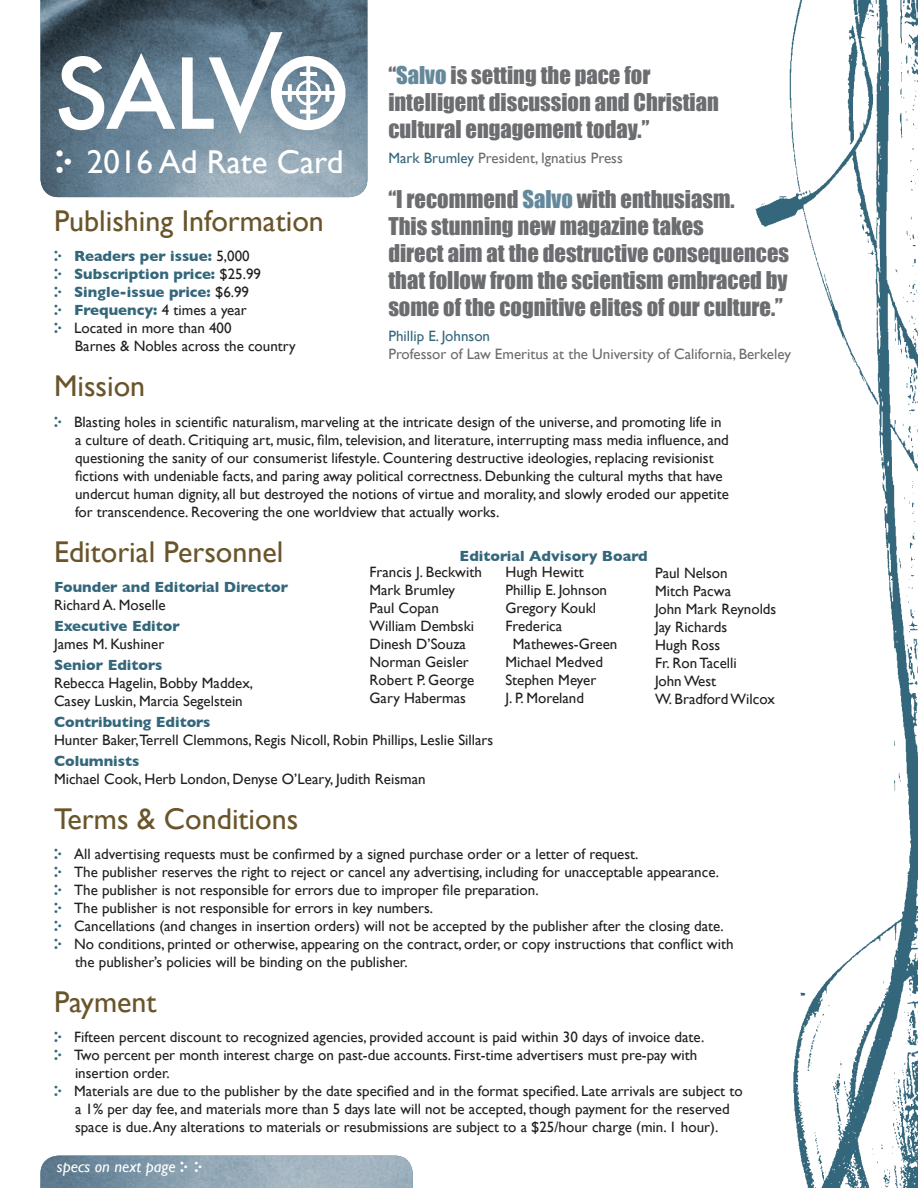
<style>
.page{position:relative;width:918px;height:1188px;background:#fff}
.page>*{position:absolute;margin:0;border:0;box-sizing:border-box;transform-origin:0 0}
.t1{font:33px "Gill Sans";color:#fff}
.t2{font:30px "Gill Sans";color:#6a552b}
.t3{font:22.5px/27px "Impact";color:#6c6d70}
.t4{font:italic 16.5px "Gill Sans";color:#fff}
.t5{font:15px/18px "Gill Sans";color:#231f20}
.t6{font:700 15px/18px "Gill Sans";color:#34677b}
.t7{font:15px "Gill Sans";color:#6c6d70}
.t8{font:15px "Gill Sans";color:#34677b}
.s1{color:#65899b}
.s2{color:#34677b}
.s3{font-family:"Click Bits Icons 3"}
.s4{font-family:"Click Bits Icons 3";font-weight:400}
.s5{font-weight:400;color:#231f20}
.s6{font-family:"Click Bits Icons 3";color:#34677b}
.s7{font-family:"Click Bits Icons 3";font-style:normal;font-size:15px}
</style>
<div class="page">
<img style="left:40px;top:0;width:327px;height:197px">
<svg style="left:59px;top:53px;width:116px;height:77px"></svg>
<svg style="left:182px;top:32px;width:164px;height:102px"></svg>
<img style="left:755px;top:0;width:163px;height:1188px">
<img style="left:40px;top:1156px;width:373px;height:32px">
<h3 class="t3" style="left:388px;top:61px;width:332px">“<span class="s1">Salvo</span> is setting the pace for intelligent discussion and Christian cultural engagement today.”</h3>
<p class="t7" style="left:388px;top:149px;width:236px"><span class="s2">Mark Brumley</span> President, Ignatius Press</p>
<h3 class="t3" style="left:388px;top:185px;width:402px">“I recommend <span class="s1">Salvo</span> with enthusiasm.<br>This stunning new magazine takes<br>direct aim at the destructive consequences that follow from the scientism embraced by some of the cognitive elites of our culture.”</h3>
<p class="t8" style="left:388px;top:327px;width:103px">Phillip E. Johnson</p>
<p class="t7" style="left:388px;top:345px;width:404px">Professor of Law Emeritus at the University of California, Berkeley</p>
<h1 class="t1" style="left:56px;top:143px;width:290px"><span class="s3">N</span> 2016 Ad Rate Card</h1>
<h2 class="t2" style="left:54px;top:204px;width:271px">Publishing Information</h2>
<p class="t6" style="left:54px;top:247px;width:209px"><span class="s4">N</span> Readers per issue: <span class="s5">5,000<br></span><span class="s4">N</span> Subscription price: <span class="s5">$25.99<br></span><span class="s4">N</span> Single-issue price: <span class="s5">$6.99<br></span><span class="s4">N</span> Frequency: <span class="s5">4 times a year<br></span><span class="s4">N</span> <span class="s5">Located in more than 400</span></p>
<p class="t5" style="left:75px;top:337px;width:222px">Barnes &amp; Nobles across the country</p>
<h2 class="t2" style="left:54px;top:369px;width:93px">Mission</h2>
<p class="t5" style="left:75px;top:412px;width:656px;text-indent:-21px"><span class="s6">N</span> Blasting holes in scientific naturalism, marveling at the intricate design of the universe, and promoting life in a culture of death. Critiquing art, music, film, television, and literature, interrupting mass media influence, and questioning the sanity of our consumerist lifestyle. Countering destructive ideologies, replacing revisionist fictions with undeniable facts, and paring away political correctness. Debunking the cultural myths that have undercut human dignity, all but destroyed the notions of virtue and morality, and slowly eroded our appetite for transcendence. Recovering the one worldview that actually works.</p>
<h2 class="t2" style="left:54px;top:534px;width:231px">Editorial Personnel</h2>
<p class="t6" style="left:54px;top:578px;width:236px">Founder and Editorial Director</p>
<p class="t5" style="left:54px;top:596px;width:113px">Richard A. Moselle</p>
<p class="t6" style="left:54px;top:617px;width:127px">Executive Editor</p>
<p class="t5" style="left:54px;top:635px;width:112px">James M. Kushiner</p>
<p class="t6" style="left:54px;top:656px;width:110px">Senior Editors</p>
<p class="t5" style="left:54px;top:674px;width:201px">Rebecca Hagelin, Bobby Maddex,<br>Casey Luskin, Marcia Segelstein</p>
<p class="t6" style="left:54px;top:713px;width:158px">Contributing Editors</p>
<p class="t5" style="left:54px;top:731px;width:441px">Hunter Baker,Terrell Clemmons, Regis Nicoll, Robin Phillips, Leslie Sillars</p>
<p class="t6" style="left:54px;top:752px;width:87px">Columnists</p>
<p class="t5" style="left:54px;top:770px;width:373px">Michael Cook, Herb London, Denyse O’Leary, Judith Reisman</p>
<h2 class="t2" style="left:54px;top:801px;width:246px">Terms &amp; Conditions</h2>
<p class="t5" style="left:54px;top:845px;width:586px"><span class="s6">N</span> All advertising requests must be confirmed by a signed purchase order or a letter of request.</p>
<p class="t5" style="left:54px;top:863px;width:667px"><span class="s6">N</span> The publisher reserves the right to reject or cancel any advertising, including for unacceptable appearance.</p>
<p class="t5" style="left:54px;top:881px;width:486px"><span class="s6">N</span> The publisher is not responsible for errors due to improper file preparation.</p>
<p class="t5" style="left:54px;top:899px;width:381px"><span class="s6">N</span> The publisher is not responsible for errors in key numbers.</p>
<p class="t5" style="left:54px;top:917px;width:671px"><span class="s6">N</span> Cancellations (and changes in insertion orders) will not be accepted by the publisher after the closing date.</p>
<p class="t5" style="left:54px;top:935px;width:681px"><span class="s6">N</span> No conditions, printed or otherwise, appearing on the contract, order, or copy instructions that conflict with</p>
<p class="t5" style="left:75px;top:953px;width:334px">the publisher’s policies will be binding on the publisher.</p>
<h2 class="t2" style="left:54px;top:984px;width:104px">Payment</h2>
<p class="t5" style="left:54px;top:1028px;width:652px"><span class="s6">N</span> Fifteen percent discount to recognized agencies, provided account is paid within 30 days of invoice date.</p>
<p class="t5" style="left:54px;top:1046px;width:645px"><span class="s6">N</span> Two percent per month interest charge on past-due accounts. First-time advertisers must pre-pay with</p>
<p class="t5" style="left:75px;top:1064px;width:96px">insertion order.</p>
<p class="t5" style="left:54px;top:1082px;width:690px"><span class="s6">N</span> Materials are due to the publisher by the date specified and in the format specified. Late arrivals are subject to</p>
<p class="t5" style="left:75px;top:1100px;width:656px">a 1% per day fee, and materials more than 5 days late will not be accepted, though payment for the reserved</p>
<p class="t5" style="left:75px;top:1118px;width:645px">space is due. Any alterations to materials or resubmissions are subject to a $25/hour charge (min. 1 hour).</p>
<p class="t6" style="left:460px;top:547px;width:190px">Editorial Advisory Board</p>
<p class="t5" style="left:370px;top:562px;width:114px">Francis J. Beckwith<br>Mark Brumley<br>Paul Copan<br>William Dembski<br>Dinesh D’Souza<br>Norman Geisler<br>Robert P. George<br>Gary Habermas</p>
<p class="t5" style="left:505px;top:562px;width:80px">Hugh Hewitt</p>
<p class="t5" style="left:655px;top:564px;width:123px">Paul Nelson<br>Mitch Pacwa<br>John Mark Reynolds<br>Jay Richards<br>Hugh Ross<br>Fr. Ron Tacelli<br>John West<br>W. Bradford Wilcox</p>
<p class="t5" style="left:505px;top:580px;width:103px">Phillip E. Johnson</p>
<p class="t5" style="left:505px;top:598px;width:92px">Gregory Koukl</p>
<p class="t5" style="left:505px;top:616px;width:58px">Frederica</p>
<p class="t5" style="left:513px;top:634px;width:106px">Mathewes-Green</p>
<p class="t5" style="left:505px;top:652px;width:99px">Michael Medved</p>
<p class="t5" style="left:505px;top:670px;width:92px">Stephen Meyer</p>
<p class="t5" style="left:505px;top:688px;width:80px">J. P. Moreland</p>
<p class="t4" style="left:57px;top:1157px;width:147px">specs on next page <span class="s7">N N</span></p>
</div>
